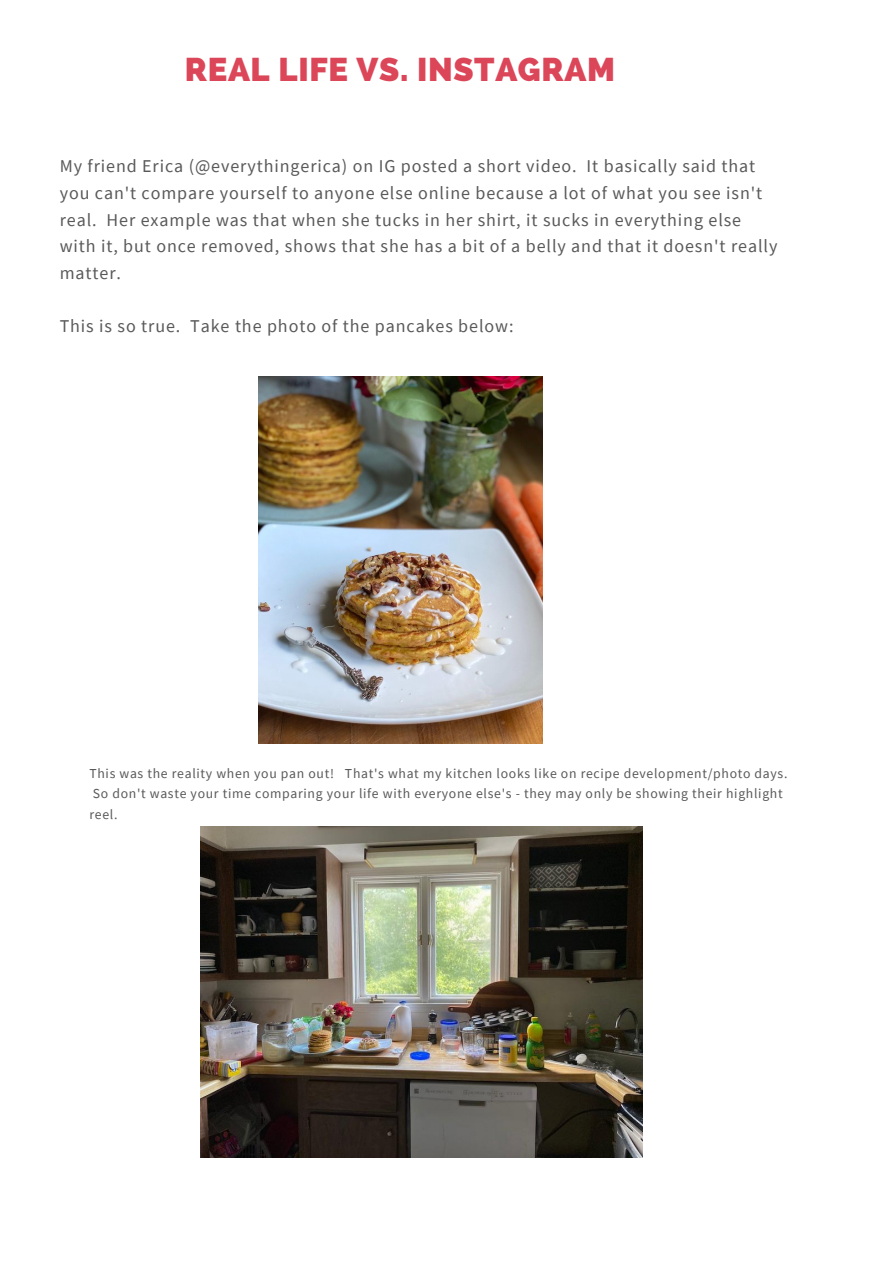
<style>
.page{position:relative;width:894px;height:1264px;background:#fff}
.page>*{position:absolute;margin:0;border:0;box-sizing:border-box;transform-origin:0 0}
.t1{font:800 32.7px "Raleway";letter-spacing:.02em;color:#dc4659}
.t2{font:18px/26.5px "Source Sans Pro";letter-spacing:.05em;color:#595959}
.t3{font:13.65px/20.1px "Source Sans Pro";letter-spacing:.05em;color:#595959}
</style>
<div class="page">
<img style="left:258px;top:377px;width:284px;height:366px">
<img style="left:200px;top:826px;width:442px;height:331px">
<h1 class="t1" style="left:185px;top:50px;width:432px">REAL LIFE VS. INSTAGRAM</h1>
<p class="t2" style="left:60px;top:153px;width:719px">My friend Erica (@everythingerica) on IG posted a short video. It basically said that you can't compare yourself to anyone else online because a lot of what you see isn't real. Her example was that when she tucks in her shirt, it sucks in everything else with it, but once removed, shows that she has a bit of a belly and that it doesn't really matter.</p>
<p class="t2" style="left:60px;top:312px;width:455px">This is so true. Take the photo of the pancakes below:</p>
<p class="t3" style="left:89px;top:763px;width:699px">This was the reality when you pan out! That's what my kitchen looks like on recipe development/photo days.<br>So don't waste your time comparing your life with everyone else's - they may only be showing their highlight reel.</p>
</div>
